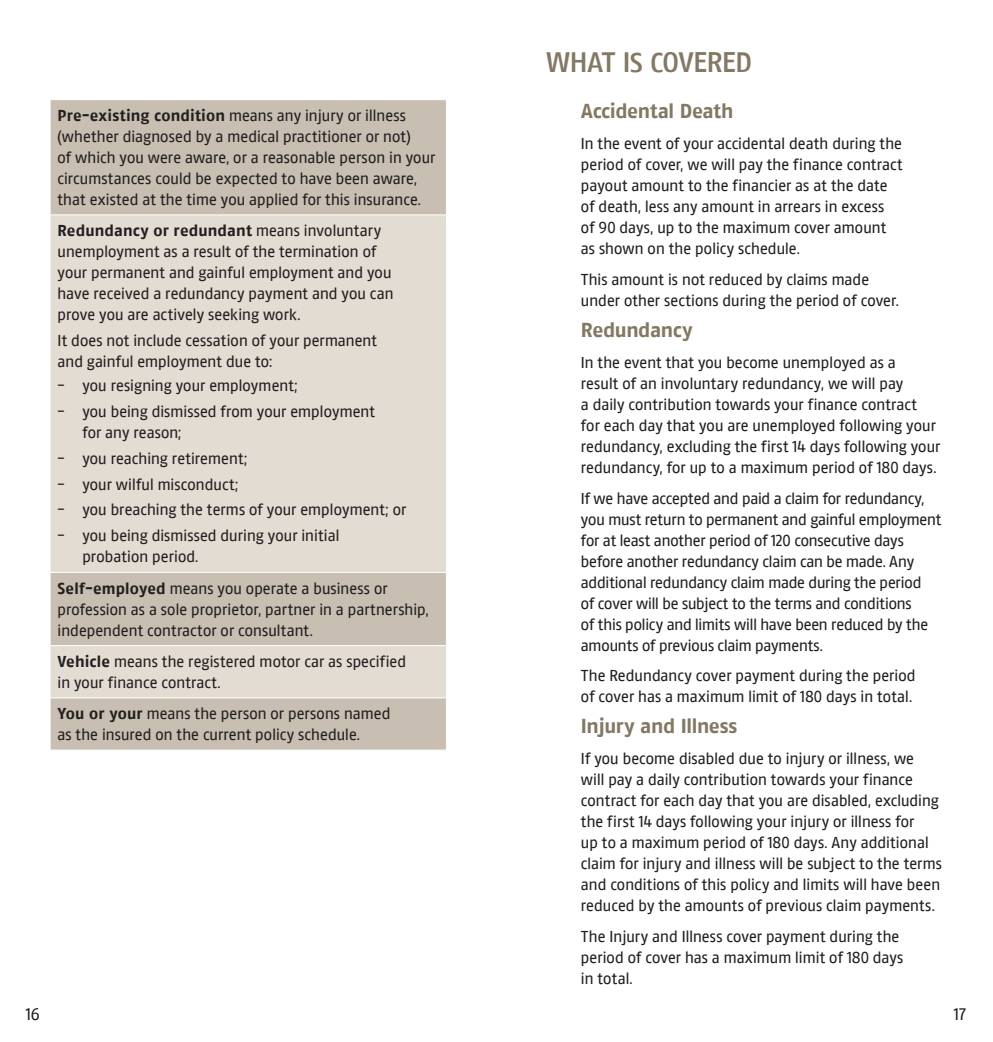
<style>
.page{position:relative;width:993px;height:1042px;background:#fff}
.page>*{position:absolute;margin:0;border:0;box-sizing:border-box;transform-origin:0 0}
.t1{font:600 28px "Altona Sans";letter-spacing:-.015em;color:#837863}
.t2{font:700 20.12px "Altona Sans";letter-spacing:-.02em;color:#837863}
.t3{font:16.62px "Altona Sans";color:#231f20}
.t4{font:15.75px/21px "Altona Sans";letter-spacing:.005em;color:#231f20}
.s1{font-weight:700}
</style>
<div class="page">
<div style="left:51px;top:100px;width:395px;height:649px;background:#c8bfb2"></div>
<svg style="left:51px;top:215px;width:395px;height:482px;background:#ded7ce"></svg>
<hr style="left:50px;top:214px;width:396px;height:1px;background:#fff">
<hr style="left:50px;top:572px;width:396px;height:1px;background:#fff">
<hr style="left:50px;top:645px;width:396px;height:1px;background:#fff">
<hr style="left:50px;top:697px;width:396px;height:1px;background:#fff">
<p class="t4" style="left:57px;top:105px;width:379px"><span class="s1">Pre-existing condition</span> means any injury or illness (whether diagnosed by a medical practitioner or not)<br>of which you were aware, or a reasonable person in your circumstances could be expected to have been aware, that existed at the time you applied for this insurance.</p>
<p class="t4" style="left:57px;top:220px;width:337px"><span class="s1">Redundancy or redundant</span> means involuntary unemployment as a result of the termination of your permanent and gainful employment and you have received a redundancy payment and you can prove you are actively seeking work.</p>
<p class="t4" style="left:57px;top:330px;width:321px">It does not include cessation of your permanent and gainful employment due to:</p>
<p class="t4" style="left:57px;top:375px;width:241px">- you resigning your employment;</p>
<p class="t4" style="left:82px;top:401px;width:294px;text-indent:-25px">- you being dismissed from your employment for any reason;</p>
<p class="t4" style="left:57px;top:448px;width:191px">- you reaching retirement;</p>
<p class="t4" style="left:57px;top:474px;width:182px">- your wilful misconduct;</p>
<p class="t4" style="left:57px;top:499px;width:350px">- you breaching the terms of your employment; or</p>
<p class="t4" style="left:82px;top:525px;width:258px;text-indent:-25px">- you being dismissed during your initial probation period.</p>
<p class="t4" style="left:57px;top:578px;width:372px"><span class="s1">Self-employed</span> means you operate a business or profession as a sole proprietor, partner in a partnership, independent contractor or consultant.</p>
<p class="t4" style="left:57px;top:651px;width:350px"><span class="s1">Vehicle</span> means the registered motor car as specified in your finance contract.</p>
<p class="t4" style="left:57px;top:703px;width:334px"><span class="s1">You or your</span> means the person or persons named as the insured on the current policy schedule.</p>
<h1 class="t1" style="left:546px;top:47px;width:207px">WHAT IS COVERED</h1>
<p class="t2" style="left:580px;top:99px;width:154px">Accidental Death</p>
<p class="t4" style="left:580px;top:133px;width:323px">In the event of your accidental death during the period of cover, we will pay the finance contract payout amount to the financier as at the date of death, less any amount in arrears in excess<br>of 90 days, up to the maximum cover amount as shown on the policy schedule.</p>
<p class="t4" style="left:580px;top:269px;width:319px">This amount is not reduced by claims made under other sections during the period of cover.</p>
<p class="t2" style="left:580px;top:318px;width:113px">Redundancy</p>
<p class="t4" style="left:580px;top:352px;width:361px">In the event that you become unemployed as a<br>result of an involuntary redundancy, we will pay<br>a daily contribution towards your finance contract<br>for each day that you are unemployed following your redundancy, excluding the first 14 days following your redundancy, for up to a maximum period of 180 days.</p>
<p class="t4" style="left:580px;top:487px;width:362px">If we have accepted and paid a claim for redundancy, you must return to permanent and gainful employment for at least another period of 120 consecutive days before another redundancy claim can be made. Any additional redundancy claim made during the period<br>of cover will be subject to the terms and conditions<br>of this policy and limits will have been reduced by the amounts of previous claim payments.</p>
<p class="t4" style="left:580px;top:665px;width:336px">The Redundancy cover payment during the period of cover has a maximum limit of 180 days in total.</p>
<p class="t2" style="left:580px;top:715px;width:158px">Injury and Illness</p>
<p class="t4" style="left:580px;top:748px;width:362px">If you become disabled due to injury or illness, we<br>will pay a daily contribution towards your finance contract for each day that you are disabled, excluding the first 14 days following your injury or illness for<br>up to a maximum period of 180 days. Any additional claim for injury and illness will be subject to the terms and conditions of this policy and limits will have been reduced by the amounts of previous claim payments.</p>
<p class="t4" style="left:580px;top:926px;width:324px">The Injury and Illness cover payment during the period of cover has a maximum limit of 180 days in total.</p>
<p class="t3" style="left:26px;top:1004px;width:15px">16</p>
<p class="t3" style="left:953px;top:1004px;width:14px">17</p>
</div>
